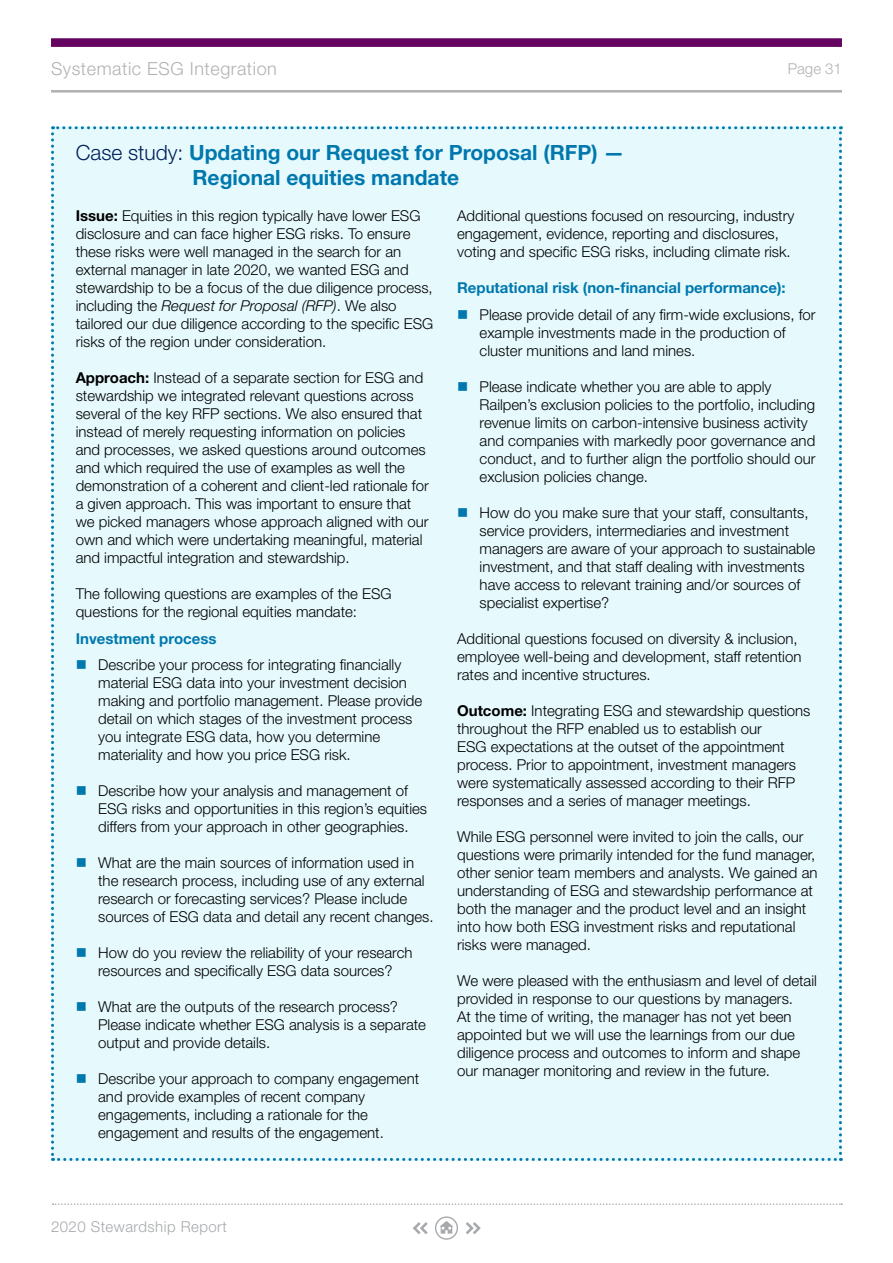
<style>
.page{position:relative;width:893px;height:1263px;background:#fff}
.page>*{position:absolute;margin:0;border:0;box-sizing:border-box;transform-origin:0 0}
.t1{font:700 21px/25.2px "Helvetica Neue LT Std";color:#0078ae}
.t2{font:300 18px "Helvetica Neue LT Std";letter-spacing:.03em;color:#b3b2b2}
.t3{font:300 15px/18px "Helvetica Neue LT Std";color:#000}
.t4{font:700 15px "Helvetica Neue LT Std";color:#0078ae}
.t5{font:300 15px "Helvetica Neue LT Std";letter-spacing:.03em;color:#a7a9ac}
.t6{font:300 15px "Helvetica Neue LT Std";color:#b3b2b2}
.s1{font-weight:300;color:#00205a}
.s2{color:#0078ae}
.s3{font-weight:700}
.s4{font-style:italic}
</style>
<div class="page">
<div style="left:435px;top:1216px;width:23px;height:24px;border:1px solid #a7a9ac;border-radius:50%"></div>
<svg style="left:53px;top:1203px;width:789px;height:2px"></svg>
<svg style="left:466px;top:1222px;width:15px;height:12px"></svg>
<svg style="left:413px;top:1222px;width:15px;height:12px"></svg>
<svg style="left:440px;top:1221px;width:13px;height:12px"></svg>
<div style="left:51px;top:38px;width:791px;height:9px;background:#650360"></div>
<hr style="left:51px;top:90px;width:791px;height:3px;background:#b3b2b2">
<div style="left:51px;top:126px;width:791px;height:1035px;background:#e6fafe"></div>
<p class="t2" style="left:51px;top:57px;width:227px">Systematic ESG Integration</p>
<p class="t6" style="left:788px;top:59px;width:56px">Page 31</p>
<h1 class="t1" style="left:192px;top:139px;width:433px;text-indent:-117px"><span class="s1">Case study:</span> Updating our Request for Proposal (RFP) —<br>Regional equities mandate</h1>
<p class="t3" style="left:457px;top:207px;width:339px">Additional questions focused on resourcing, industry engagement, evidence, reporting and disclosures, voting and specific ESG risks, including climate risk.</p>
<p class="t4" style="left:457px;top:279px;width:330px">Reputational risk (non-financial performance):</p>
<p class="t3" style="left:480px;top:305px;width:337px;text-indent:-22px"><span class="s2">■</span> Please provide detail of any firm-wide exclusions, for example investments made in the production of cluster munitions and land mines.</p>
<p class="t3" style="left:480px;top:377px;width:337px;text-indent:-22px"><span class="s2">■</span> Please indicate whether you are able to apply Railpen’s exclusion policies to the portfolio, including revenue limits on carbon-intensive business activity and companies with markedly poor governance and conduct, and to further align the portfolio should our exclusion policies change.</p>
<p class="t3" style="left:480px;top:503px;width:337px;text-indent:-22px"><span class="s2">■</span> How do you make sure that your staff, consultants, service providers, intermediaries and investment managers are aware of your approach to sustainable investment, and that staff dealing with investments have access to relevant training and/or sources of specialist expertise?</p>
<p class="t3" style="left:457px;top:629px;width:346px">Additional questions focused on diversity &amp; inclusion, employee well-being and development, staff retention rates and incentive structures.</p>
<p class="t3" style="left:457px;top:701px;width:355px"><span class="s3">Outcome:</span> Integrating ESG and stewardship questions throughout the RFP enabled us to establish our<br>ESG expectations at the outset of the appointment process. Prior to appointment, investment managers were systematically assessed according to their RFP responses and a series of manager meetings.</p>
<p class="t3" style="left:457px;top:827px;width:362px">While ESG personnel were invited to join the calls, our questions were primarily intended for the fund manager, other senior team members and analysts. We gained an understanding of ESG and stewardship performance at both the manager and the product level and an insight into how both ESG investment risks and reputational risks were managed.</p>
<p class="t3" style="left:457px;top:971px;width:361px">We were pleased with the enthusiasm and level of detail provided in response to our questions by managers.<br>At the time of writing, the manager has not yet been appointed but we will use the learnings from our due diligence process and outcomes to inform and shape our manager monitoring and review in the future.</p>
<p class="t3" style="left:76px;top:207px;width:359px"><span class="s3">Issue:</span> Equities in this region typically have lower ESG disclosure and can face higher ESG risks. To ensure these risks were well managed in the search for an external manager in late 2020, we wanted ESG and stewardship to be a focus of the due diligence process, including the <span class="s4">Request for Proposal (RFP)</span>. We also tailored our due diligence according to the specific ESG risks of the region under consideration.</p>
<p class="t3" style="left:76px;top:369px;width:355px"><span class="s3">Approach:</span> Instead of a separate section for ESG and stewardship we integrated relevant questions across several of the key RFP sections. We also ensured that instead of merely requesting information on policies and processes, we asked questions around outcomes and which required the use of examples as well the demonstration of a coherent and client-led rationale for a given approach. This was important to ensure that we picked managers whose approach aligned with our own and which were undertaking meaningful, material and impactful integration and stewardship.</p>
<p class="t3" style="left:76px;top:585px;width:317px">The following questions are examples of the ESG questions for the regional equities mandate:</p>
<p class="t4" style="left:76px;top:629px;width:142px">Investment process</p>
<p class="t3" style="left:98px;top:656px;width:325px;text-indent:-22px"><span class="s2">■</span> Describe your process for integrating financially material ESG data into your investment decision making and portfolio management. Please provide detail on which stages of the investment process you integrate ESG data, how you determine materiality and how you price ESG risk.</p>
<p class="t3" style="left:98px;top:782px;width:330px;text-indent:-22px"><span class="s2">■</span> Describe how your analysis and management of<br>ESG risks and opportunities in this region’s equities differs from your approach in other geographies.</p>
<p class="t3" style="left:98px;top:854px;width:337px;text-indent:-22px"><span class="s2">■</span> What are the main sources of information used in the research process, including use of any external research or forecasting services? Please include sources of ESG data and detail any recent changes.</p>
<p class="t3" style="left:76px;top:944px;width:338px;text-align:center"><span class="s2">■</span> How do you review the reliability of your research resources and specifically ESG data sources?</p>
<p class="t3" style="left:98px;top:998px;width:329px;text-indent:-22px"><span class="s2">■</span> What are the outputs of the research process?<br>Please indicate whether ESG analysis is a separate output and provide details.</p>
<p class="t3" style="left:98px;top:1070px;width:322px;text-indent:-22px"><span class="s2">■</span> Describe your approach to company engagement and provide examples of recent company engagements, including a rationale for the engagement and results of the engagement.</p>
<p class="t5" style="left:51px;top:1218px;width:177px">2020 Stewardship Report</p>
</div>
